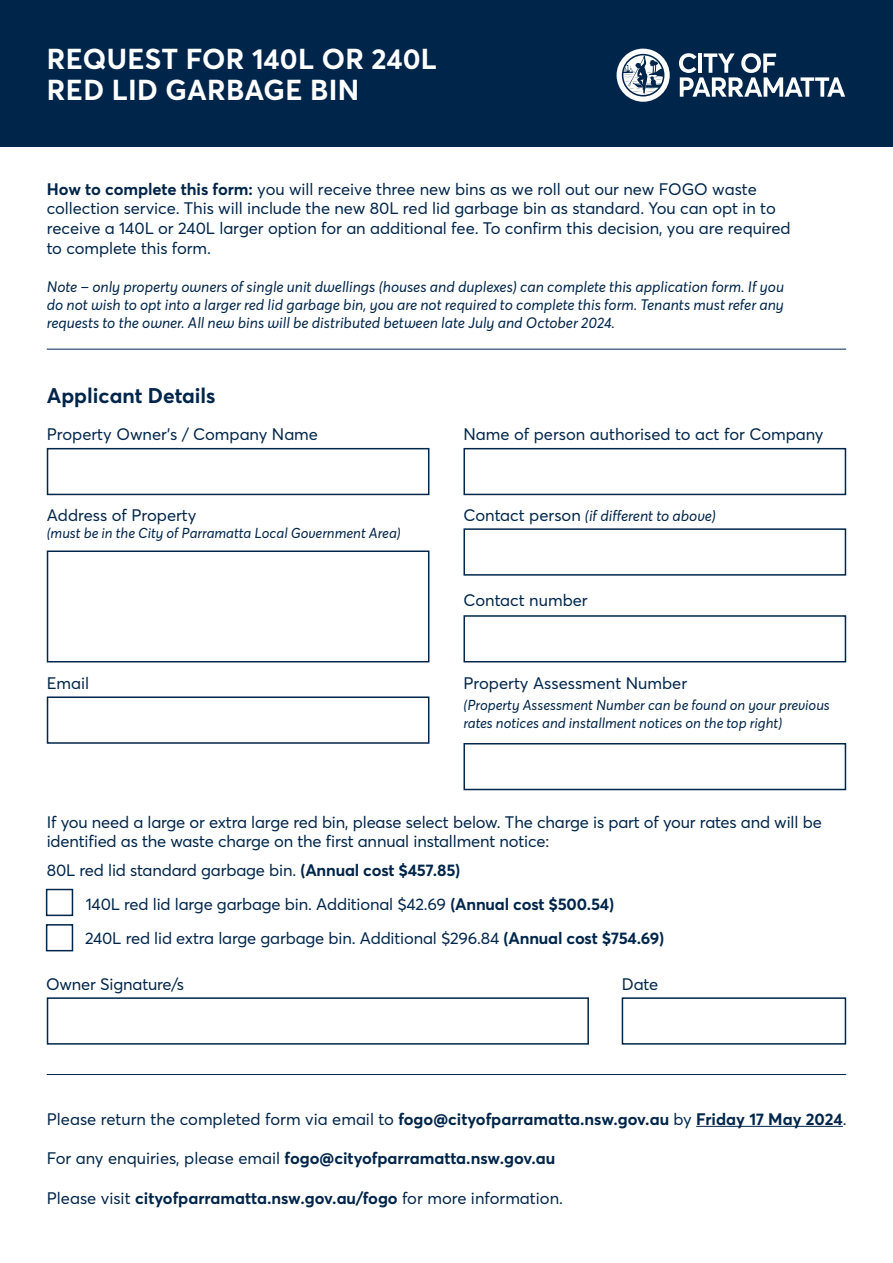
<style>
.page{position:relative;width:893px;height:1263px;background:#fff}
.page>*{position:absolute;margin:0;border:0;box-sizing:border-box;transform-origin:0 0}
.t1{font:700 28.5px/31.5px "Parramatta";letter-spacing:.01em;color:#fff}
.t2{font:700 21px "Parramatta";color:#00254a}
.t3{font:16.5px/19.8px "Parramatta";letter-spacing:-.005em;color:#00254a}
.t4{font:700 16.5px "Parramatta";color:#00254a}
.t5{font:italic 15px/18px "Parramatta";color:#00254a;text-align:justify}
.t6{font:italic 14.25px/18px "Parramatta";color:#00254a}
.s1{font-weight:700}
.s2{font-style:normal;font-size:16.5px}
.s3{font-weight:400}
</style>
<div class="page">
<div style="left:0;top:0;width:893px;height:147px;background:#00254a"></div>
<hr style="left:47px;top:349px;width:799px;height:1px;background:#00254a">
<hr style="left:47px;top:1074px;width:799px;height:1px;background:#00254a">
<div style="left:47px;top:997px;width:542px;height:47px;border:2px solid #00254a"></div>
<div style="left:622px;top:997px;width:224px;height:47px;border:2px solid #00254a"></div>
<div style="left:47px;top:696px;width:382px;height:48px;border:2px solid #00254a"></div>
<div style="left:463px;top:615px;width:383px;height:47px;border:2px solid #00254a"></div>
<div style="left:47px;top:448px;width:382px;height:47px;border:2px solid #00254a"></div>
<div style="left:463px;top:448px;width:383px;height:47px;border:2px solid #00254a"></div>
<div style="left:463px;top:528px;width:383px;height:48px;border:2px solid #00254a"></div>
<div style="left:463px;top:743px;width:383px;height:47px;border:2px solid #00254a"></div>
<div style="left:47px;top:550px;width:382px;height:112px;border:2px solid #00254a"></div>
<hr style="left:696px;top:1126px;width:147px;height:1px;background:#00254a">
<div style="left:46px;top:889px;width:27px;height:27px;border:2px solid #00254a"></div>
<div style="left:46px;top:924px;width:27px;height:27px;border:2px solid #00254a"></div>
<svg style="left:679px;top:53px;width:166px;height:44px"></svg>
<svg style="left:617px;top:49px;width:53px;height:53px"></svg>
<h1 class="t1" style="left:47px;top:41px;width:391px">REQUEST FOR 140L OR 240L<br>RED LID GARBAGE BIN</h1>
<p class="t3" style="left:47px;top:178px;width:745px"><span class="s1">How to complete this form:</span> you will receive three new bins as we roll out our new FOGO waste collection service. This will include the new 80L red lid garbage bin as standard. You can opt in to receive a 140L or 240L larger option for an additional fee. To confirm this decision, you are required to complete this form.</p>
<p class="t5" style="left:47px;top:278px;width:739px">Note – only property owners of single unit dwellings (houses and duplexes) can complete this application form. If you do not wish to opt into a larger red lid garbage bin, you are not required to complete this form. Tenants must refer any requests to the owner. All new bins will be distributed between late July and October 2024.</p>
<p class="t2" style="left:47px;top:380px;width:170px">Applicant Details</p>
<p class="t3" style="left:47px;top:424px;width:273px">Property Owner’s / Company Name</p>
<p class="t3" style="left:463px;top:424px;width:362px">Name of person authorised to act for Company</p>
<p class="t3" style="left:47px;top:505px;width:151px">Address of Property</p>
<p class="t6" style="left:47px;top:524px;width:355px">(must be in the City of Parramatta Local Government Area)</p>
<p class="t5" style="left:463px;top:507px;width:254px"><span class="s2">Contact person</span> (if different to above)</p>
<p class="t3" style="left:463px;top:590px;width:126px">Contact number</p>
<p class="t3" style="left:47px;top:673px;width:44px">Email</p>
<p class="t3" style="left:463px;top:673px;width:225px">Property Assessment Number</p>
<p class="t6" style="left:463px;top:696px;width:368px">(Property Assessment Number can be found on your previous rates notices and installment notices on the top right)</p>
<p class="t3" style="left:47px;top:811px;width:776px">If you need a large or extra large red bin, please select below. The charge is part of your rates and will be identified as the waste charge on the first annual installment notice:</p>
<p class="t3" style="left:85px;top:852px;width:581px;line-height:34px;text-indent:-38px">80L red lid standard garbage bin. <span class="s1">(Annual cost $457.85)<br></span>140L red lid large garbage bin. Additional $42.69 <span class="s1">(Annual cost $500.54)<br></span>240L red lid extra large garbage bin. Additional $296.84 <span class="s1">(Annual cost $754.69)</span></p>
<p class="t3" style="left:46px;top:973px;width:139px">Owner Signature/s</p>
<p class="t3" style="left:622px;top:973px;width:38px">Date</p>
<p class="t4" style="left:47px;top:1107px;width:801px"><span class="s3">Please return the completed form via email to</span> fogo@cityofparramatta.nsw.gov.au <span class="s3">by</span> Friday 17 May 2024<span class="s3">.</span></p>
<p class="t4" style="left:47px;top:1147px;width:510px"><span class="s3">For any enquiries, please email</span> fogo@cityofparramatta.nsw.gov.au</p>
<p class="t4" style="left:47px;top:1186px;width:518px"><span class="s3">Please visit</span> cityofparramatta.nsw.gov.au/fogo <span class="s3">for more information.</span></p>
</div>
